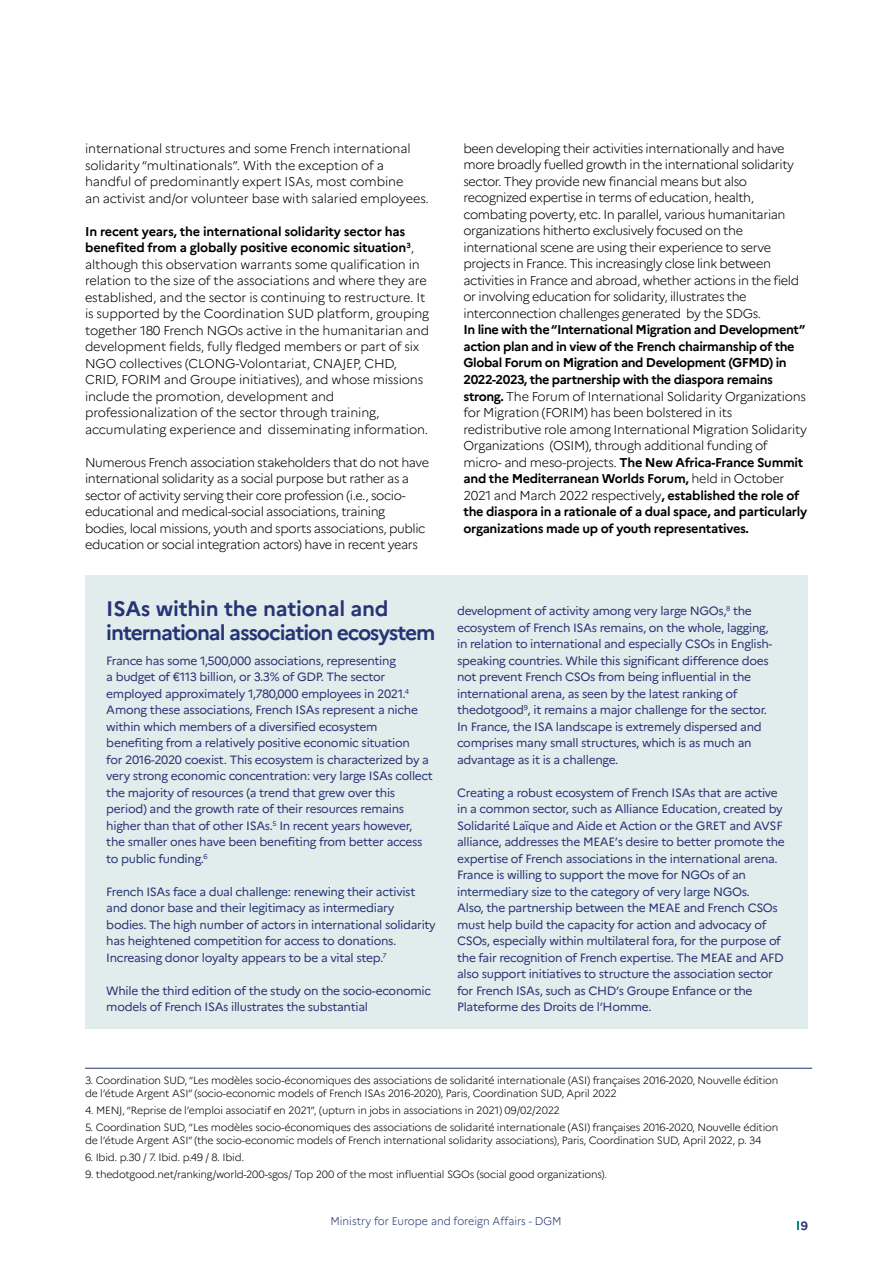
<style>
.page{position:relative;width:893px;height:1263px;background:#fff}
.page>*{position:absolute;margin:0;border:0;box-sizing:border-box;transform-origin:0 0}
.t1{font:700 21px/24px "Marianne";letter-spacing:-.05em;color:#273475}
.t2{font:300 12.75px/16.5px "Marianne";letter-spacing:-.03em;color:#000}
.t3{font:300 12.75px/16.5px "Marianne";letter-spacing:-.01em;color:#000}
.t4{font:700 12.75px/16.5px "Marianne";letter-spacing:-.03em;color:#000}
.t5{font:12px/16.5px "Marianne";letter-spacing:-.025em;color:#273475}
.t6{font:700 12px "Marianne";color:#273475}
.t7{font:300 11.25px "Marianne";color:#273475;scale:.95 1}
.t8{font:300 10.5px/12.8px "Marianne";letter-spacing:-.02em;color:#000}
.s1{font-weight:700}
.s2{font-weight:300}
</style>
<div class="page">
<div style="left:85px;top:576px;width:723px;height:453px;background:#e1edec"></div>
<hr style="left:85px;top:1068px;width:727px;height:1px;background:#273475">
<p class="t3" style="left:85px;top:140px;width:345px">international structures and some French international solidarity “multinationals”. With the exception of a handful of predominantly expert ISAs, most combine<br>an activist and/or volunteer base with salaried employees.</p>
<p class="t3" style="left:85px;top:223px;width:346px"><span class="s1">In recent years, the international solidarity sector has benefited from a globally positive economic situation</span><sup>3</sup>, although this observation warrants some qualification in relation to the size of the associations and where they are established, and the sector is continuing to restructure. It is supported by the Coordination SUD platform, grouping together 180 French NGOs active in the humanitarian and development fields, fully fledged members or part of six NGO collectives (CLONG-Volontariat, CNAJEP, CHD, CRID, FORIM and Groupe initiatives), and whose missions include the promotion, development and professionalization of the sector through training, accumulating experience and disseminating information.</p>
<p class="t2" style="left:85px;top:454px;width:346px">Numerous French association stakeholders that do not have international solidarity as a social purpose but rather as a sector of activity serving their core profession (i.e., socio&shy;educational and medical-social associations, training bodies, local missions, youth and sports associations, public education or social integration actors) have in recent years</p>
<h1 class="t1" style="left:106px;top:596px;width:331px">ISAs within the national and international association ecosystem</h1>
<p class="t5" style="left:106px;top:652px;width:328px">France has some 1,500,000 associations, representing<br>a budget of €113 billion, or 3.3% of GDP. The sector employed approximately 1,780,000 employees in 2021.<sup>4<br></sup>Among these associations, French ISAs represent a niche within which members of a diversified ecosystem benefiting from a relatively positive economic situation<br>for 2016-2020 coexist. This ecosystem is characterized by a very strong economic concentration: very large ISAs collect the majority of resources (a trend that grew over this period) and the growth rate of their resources remains higher than that of other ISAs.<sup>5</sup> In recent years however, the smaller ones have been benefiting from better access to public funding.<sup>6</sup></p>
<p class="t5" style="left:106px;top:883px;width:331px">French ISAs face a dual challenge: renewing their activist and donor base and their legitimacy as intermediary bodies. The high number of actors in international solidarity has heightened competition for access to donations.<br>Increasing donor loyalty appears to be a vital step.<sup>7</sup></p>
<p class="t5" style="left:106px;top:982px;width:326px">While the third edition of the study on the socio-economic models of French ISAs illustrates the substantial</p>
<p class="t2" style="left:463px;top:140px;width:337px">been developing their activities internationally and have more broadly fuelled growth in the international solidarity sector. They provide new financial means but also recognized expertise in terms of education, health, combating poverty, etc. In parallel, various humanitarian organizations hitherto exclusively focused on the international scene are using their experience to serve projects in France. This increasingly close link between activities in France and abroad, whether actions in the field or involving education for solidarity, illustrates the interconnection challenges generated by the SDGs.</p>
<p class="t4" style="left:463px;top:322px;width:345px">In line with the “International Migration and Development” action plan and in view of the French chairmanship of the Global Forum on Migration and Development (GFMD) in 2022-2023, the partnership with the diaspora remains strong. <span class="s2">The Forum of International Solidarity Organizations for Migration (FORIM) has been bolstered in its redistributive role among International Migration Solidarity Organizations (OSIM), through additional funding of micro- and meso-projects.</span> The New Africa-France Summit and the Mediterranean Worlds Forum, <span class="s2">held in October 2021 and March 2022 respectively</span>, established the role of the diaspora in a rationale of a dual space, and particularly organizations made up of youth representatives.</p>
<p class="t5" style="left:457px;top:602px;width:317px">development of activity among very large NGOs,<sup>8</sup> the ecosystem of French ISAs remains, on the whole, lagging, in relation to international and especially CSOs in English&shy;speaking countries. While this significant difference does not prevent French CSOs from being influential in the international arena, as seen by the latest ranking of thedotgood<sup>9</sup>, it remains a major challenge for the sector.<br>In France, the ISA landscape is extremely dispersed and comprises many small structures, which is as much an advantage as it is a challenge.</p>
<p class="t5" style="left:457px;top:784px;width:329px">Creating a robust ecosystem of French ISAs that are active in a common sector, such as Alliance Education, created by Solidarité Laïque and Aide et Action or the GRET and AVSF alliance, addresses the MEAE’s desire to better promote the expertise of French associations in the international arena.<br>France is willing to support the move for NGOs of an intermediary size to the category of very large NGOs.<br>Also, the partnership between the MEAE and French CSOs must help build the capacity for action and advocacy of CSOs, especially within multilateral fora, for the purpose of the fair recognition of French expertise. The MEAE and AFD also support initiatives to structure the association sector for French ISAs, such as CHD’s Groupe Enfance or the Plateforme des Droits de l’Homme.</p>
<p class="t8" style="left:85px;top:1074px;width:695px">3. Coordination SUD, “Les modèles socio-économiques des associations de solidarité internationale (ASI) françaises 2016-2020, Nouvelle édition de l’étude Argent ASI” (socio-economic models of French ISAs 2016-2020), Paris, Coordination SUD, April 2022</p>
<p class="t8" style="left:85px;top:1104px;width:476px">4. MENJ, “Reprise de l’emploi associatif en 2021”, (upturn in jobs in associations in 2021) 09/02/2022</p>
<p class="t8" style="left:85px;top:1121px;width:695px">5. Coordination SUD, “Les modèles socio-économiques des associations de solidarité internationale (ASI) françaises 2016-2020, Nouvelle édition de l’étude Argent ASI” (the socio-economic models of French international solidarity associations), Paris, Coordination SUD, April 2022, p. 34</p>
<p class="t8" style="left:85px;top:1151px;width:161px">6. Ibid. p.30 / 7. Ibid. p.49 / 8. Ibid.</p>
<p class="t8" style="left:85px;top:1168px;width:524px">9. thedotgood.net/ranking/world-200-sgos/ Top 200 of the most influential SGOs (social good organizations).</p>
<p class="t7" style="left:330px;top:1214px;width:245px">Ministry for Europe and foreign Affairs - DGM</p>
<p class="t6" style="left:801px;top:1218px;width:9px">9</p>
</div>
